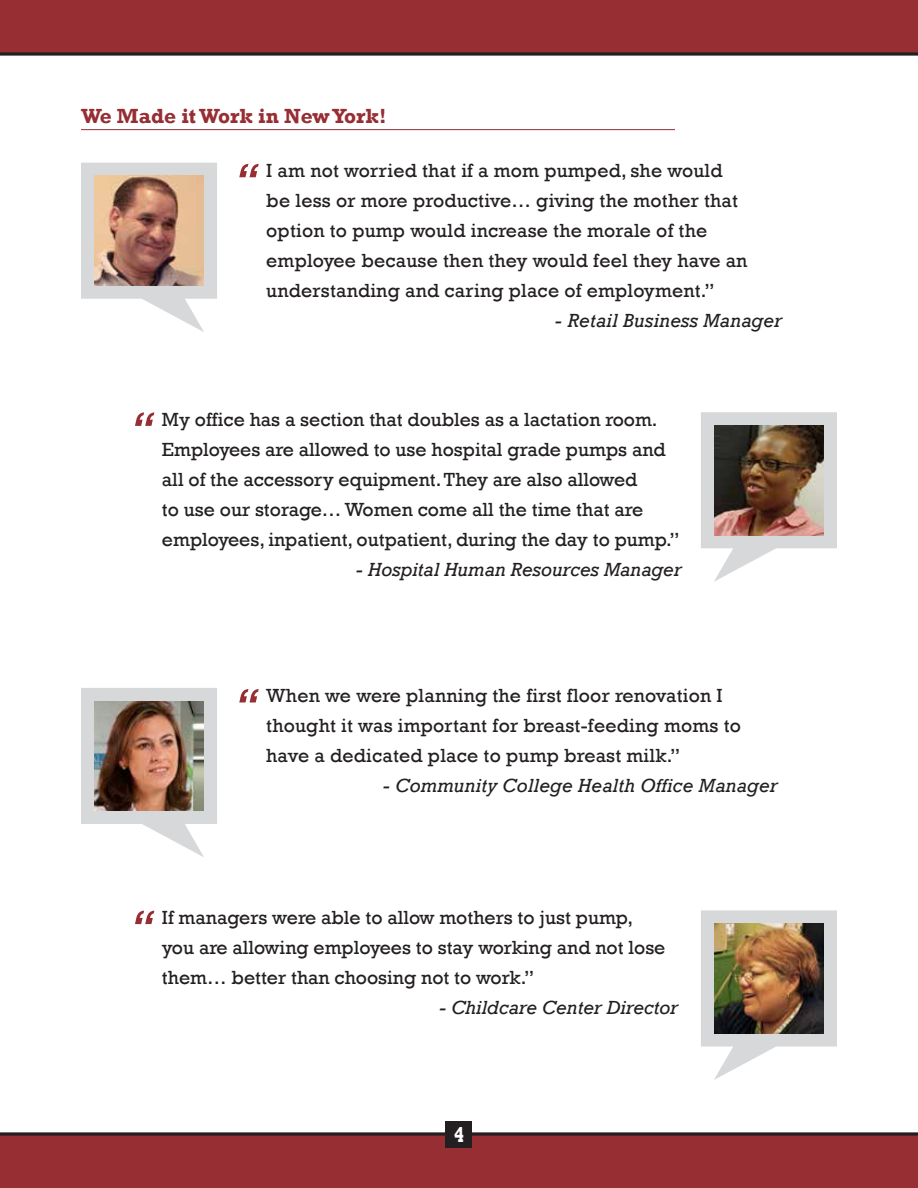
<style>
.page{position:relative;width:918px;height:1188px;background:#fff}
.page>*{position:absolute;margin:0;border:0;box-sizing:border-box;transform-origin:0 0}
.t1{font:700 21.75px "Rockwell";color:#fff;scale:.83 1}
.t2{font:700 21px "Rockwell";color:#962e34}
.t3{font:19.5px/30px "Rockwell";color:#231f20}
.t4{font:italic 19.5px "Rockwell";color:#231f20}
</style>
<div class="page">
<div style="left:0;top:1134px;width:918px;height:54px;background:#962e34"></div>
<div style="left:0;top:0;width:918px;height:54px;background:#962e34"></div>
<svg style="left:0;top:52px;width:918px;height:4px;background:#433537"></svg>
<svg style="left:0;top:1132px;width:918px;height:4px;background:#423536"></svg>
<div style="left:446px;top:1121px;width:26px;height:27px;background:#231f20"></div>
<hr style="left:81px;top:129px;width:594px;height:1px;background:#962e34">
<svg style="left:701px;top:412px;width:136px;height:170px"></svg>
<img style="left:714px;top:426px;width:110px;height:109px">
<svg style="left:135px;top:412px;width:19px;height:14px"></svg>
<svg style="left:701px;top:910px;width:136px;height:170px"></svg>
<img style="left:714px;top:924px;width:110px;height:109px">
<svg style="left:135px;top:911px;width:19px;height:13px"></svg>
<svg style="left:239px;top:164px;width:20px;height:13px"></svg>
<svg style="left:81px;top:163px;width:136px;height:169px"></svg>
<img style="left:94px;top:176px;width:110px;height:109px">
<svg style="left:239px;top:689px;width:20px;height:13px"></svg>
<svg style="left:81px;top:688px;width:136px;height:169px"></svg>
<img style="left:94px;top:701px;width:110px;height:110px">
<p class="t2" style="left:81px;top:103px;width:307px">We Made it Work in New York!</p>
<p class="t3" style="left:266px;top:156px;width:483px">I am not worried that if a mom pumped, she would be less or more productive… giving the mother that option to pump would increase the morale of the employee because then they would feel they have an understanding and caring place of employment.”</p>
<p class="t4" style="left:555px;top:309px;width:229px">- Retail Business Manager</p>
<p class="t3" style="left:162px;top:405px;width:519px">My office has a section that doubles as a lactation room.<br>Employees are allowed to use hospital grade pumps and all of the accessory equipment. They are also allowed<br>to use our storage… Women come all the time that are employees, inpatient, outpatient, during the day to pump.”</p>
<p class="t4" style="left:356px;top:558px;width:327px">- Hospital Human Resources Manager</p>
<p class="t3" style="left:266px;top:681px;width:476px">When we were planning the first floor renovation I thought it was important for breast-feeding moms to have a dedicated place to pump breast milk.”</p>
<p class="t4" style="left:383px;top:775px;width:397px">- Community College Health Office Manager</p>
<p class="t3" style="left:162px;top:903px;width:505px">If managers were able to allow mothers to just pump, you are allowing employees to stay working and not lose them… better than choosing not to work.”</p>
<p class="t4" style="left:439px;top:996px;width:241px">- Childcare Center Director</p>
<p class="t1" style="left:454px;top:1121px;width:13px">4</p>
</div>
